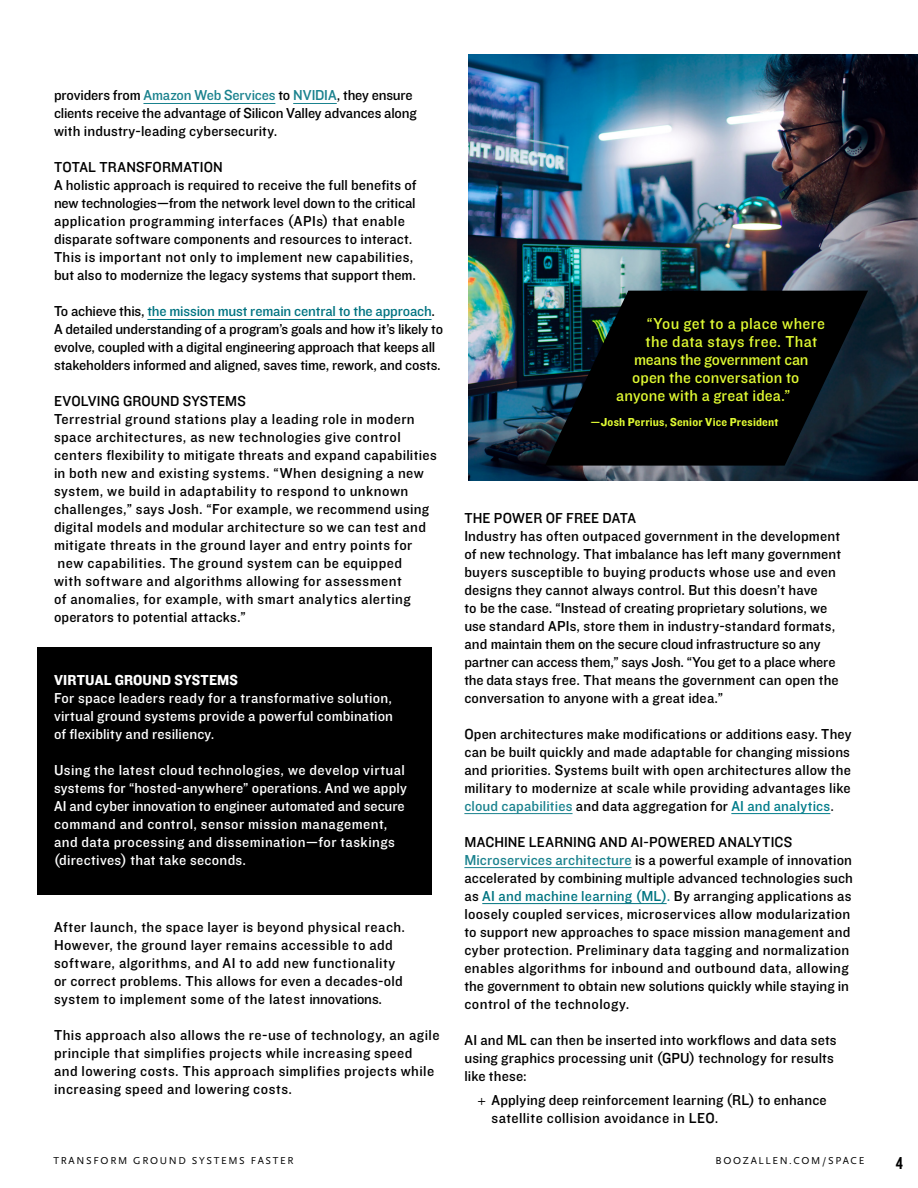
<style>
.page{position:relative;width:918px;height:1188px;background:#fff}
.page>*{position:absolute;margin:0;border:0;box-sizing:border-box;transform-origin:0 0}
.t1{font:18px "Knockout 49 Liteweight";color:#000}
.space_pdf_quote_style{font:16.5px "Knockout 31 Junior Middlewt";letter-spacing:.005em;color:#e0fa32}
.space_pdf_quote_style-2{font:16.5px "Knockout 31 Junior Middlewt";letter-spacing:.025em;color:#e0fa32}
.space_pdf_quote_style-3{font:16.5px "Knockout 31 Junior Middlewt";letter-spacing:-.015em;color:#e0fa32}
.Body_copy{font:15px/18px "Knockout 31 Junior Middlewt";letter-spacing:.015em;color:#000}
.Body_copy-2{font:15px/18px "Knockout 31 Junior Middlewt";letter-spacing:.02em;color:#fff}
.Body_copy-3{font:15px/18px "Knockout 31 Junior Middlewt";letter-spacing:-.01em;color:#000}
.space_pdf_quote_style-4{font:12px "Knockout 51 Middleweight";letter-spacing:.015em;color:#e0fa32}
.t2{font:10.5px "Scala Sans Pro";letter-spacing:.16em;color:#000}
.s1{color:#1a828e}
.s2{color:#007381}
.s3{font-family:"Knockout 51 Middleweight"}
.s4{color:#007c8a}
.s5{color:#1a1a1a}
.s6{color:#007481}
.s7{font-family:"Scala Sans Offc"}
</style>
<div class="page">
<div style="left:38px;top:647px;width:394px;height:247px;background:#000"></div>
<hr style="left:143px;top:103px;width:132px;height:1px;background:#1a828e">
<hr style="left:293px;top:103px;width:44px;height:1px;background:#1a828e">
<hr style="left:147px;top:319px;width:285px;height:1px;background:#007381">
<hr style="left:464px;top:813px;width:109px;height:1px;background:#1a828e">
<hr style="left:731px;top:813px;width:99px;height:1px;background:#007c8a">
<hr style="left:464px;top:867px;width:168px;height:1px;background:#1a828e">
<hr style="left:482px;top:903px;width:185px;height:1px;background:#007481">
<img style="left:468px;top:54px;width:450px;height:427px">
<svg style="left:543px;top:291px;width:327px;height:175px;background:#060d10"></svg>
<p class="Body_copy-3" style="left:54px;top:86px;width:364px">providers from <span class="s1">Amazon Web Services</span> to <span class="s1">NVIDIA</span>, they ensure clients receive the advantage of Silicon Valley advances along with industry-leading cybersecurity.</p>
<p class="Body_copy" style="left:54px;top:158px;width:364px">TOTAL TRANSFORMATION<br>A holistic approach is required to receive the full benefits of new technologies—from the network level down to the critical application programming interfaces (APIs) that enable disparate software components and resources to interact.<br>This is important not only to implement new capabilities, but also to modernize the legacy systems that support them.</p>
<p class="Body_copy-3" style="left:54px;top:302px;width:391px">To achieve this, <span class="s2">the mission must remain central to the approach</span>.<br>A detailed understanding of a program’s goals and how it’s likely to evolve, coupled with a digital engineering approach that keeps all stakeholders informed and aligned, saves time, rework, and costs.</p>
<p class="Body_copy" style="left:54px;top:392px;width:384px">EVOLVING GROUND SYSTEMS<br>Terrestrial ground stations play a leading role in modern space architectures, as new technologies give control centers flexibility to mitigate threats and expand capabilities in both new and existing systems. “When designing a new system, we build in adaptability to respond to unknown challenges,” says Josh. “For example, we recommend using digital models and modular architecture so we can test and mitigate threats in the ground layer and entry points for new capabilities. The ground system can be equipped<br>with software and algorithms allowing for assessment<br>of anomalies, for example, with smart analytics alerting operators to potential attacks.”</p>
<p class="Body_copy-2" style="left:54px;top:670px;width:341px"><span class="s3">VIRTUAL GROUND SYSTEMS<br></span>For space leaders ready for a transformative solution, virtual ground systems provide a powerful combination of flexiblity and resiliency.</p>
<p class="Body_copy-2" style="left:54px;top:760px;width:355px">Using the latest cloud technologies, we develop virtual systems for “hosted-anywhere” operations. And we apply AI and cyber innovation to engineer automated and secure command and control, sensor mission management, and data processing and dissemination—for taskings (directives) that take seconds.</p>
<p class="Body_copy" style="left:54px;top:917px;width:353px">After launch, the space layer is beyond physical reach.<br>However, the ground layer remains accessible to add software, algorithms, and AI to add new functionality or correct problems. This allows for even a decades-old system to implement some of the latest innovations.</p>
<p class="Body_copy" style="left:54px;top:1025px;width:387px">This approach also allows the re-use of technology, an agile principle that simplifies projects while increasing speed and lowering costs. This approach simplifies projects while increasing speed and lowering costs.</p>
<p class="space_pdf_quote_style-2" style="left:647px;top:312px;width:180px">“You get to a place where</p>
<p class="space_pdf_quote_style-2" style="left:646px;top:330px;width:173px">the data stays free. That</p>
<p class="space_pdf_quote_style-3" style="left:634px;top:348px;width:176px">means the government can</p>
<p class="space_pdf_quote_style" style="left:632px;top:366px;width:169px">open the conversation to</p>
<p class="space_pdf_quote_style" style="left:616px;top:384px;width:176px">anyone with a great idea.”</p>
<p class="space_pdf_quote_style-4" style="left:591px;top:414px;width:189px">—Josh Perrius, Senior Vice President</p>
<p class="Body_copy" style="left:464px;top:508px;width:378px">THE POWER OF FREE DATA<br>Industry has often outpaced government in the development of new technology. That imbalance has left many government buyers susceptible to buying products whose use and even designs they cannot always control. But this doesn’t have<br>to be the case. “Instead of creating proprietary solutions, we use standard APIs, store them in industry-standard formats, and maintain them on the secure cloud infrastructure so any partner can access them,” says Josh. “You get to a place where the data stays free. That means the government can open the conversation to anyone with a great idea.”</p>
<p class="Body_copy" style="left:464px;top:724px;width:389px;text-align:justify">Open architectures make modifications or additions easy. They can be built quickly and made adaptable for changing missions and priorities. Systems built with open architectures allow the military to modernize at scale while providing advantages like <span class="s1">cloud capabilities</span> and data aggregation for <span class="s4">AI and analytics</span><span class="s5">.</span></p>
<p class="Body_copy" style="left:464px;top:832px;width:390px">MACHINE LEARNING AND AI-POWERED ANALYTICS <span class="s1">Microservices architecture</span> is a powerful example of innovation accelerated by combining multiple advanced technologies such as <span class="s6">AI and machine learning (ML)</span><span class="s1">.</span> By arranging applications as loosely coupled services, microservices allow modularization to support new approaches to space mission management and cyber protection. Preliminary data tagging and normalization enables algorithms for inbound and outbound data, allowing the government to obtain new solutions quickly while staying in control of the technology.</p>
<p class="Body_copy" style="left:464px;top:1030px;width:374px">AI and ML can then be inserted into workflows and data sets using graphics processing unit (GPU) technology for results like these:</p>
<p class="Body_copy" style="left:491px;top:1091px;width:337px;text-indent:-14px"><span class="s7">+</span> Applying deep reinforcement learning (RL) to enhance satellite collision avoidance in LEO.</p>
<p class="t2" style="left:53px;top:1154px;width:242px">TRANSFORM GROUND SYSTEMS FASTER</p>
<p class="t2" style="left:716px;top:1154px;width:150px">BOOZALLEN.COM/SPACE</p>
<p class="t1" style="left:896px;top:1151px;width:9px">4</p>
</div>
